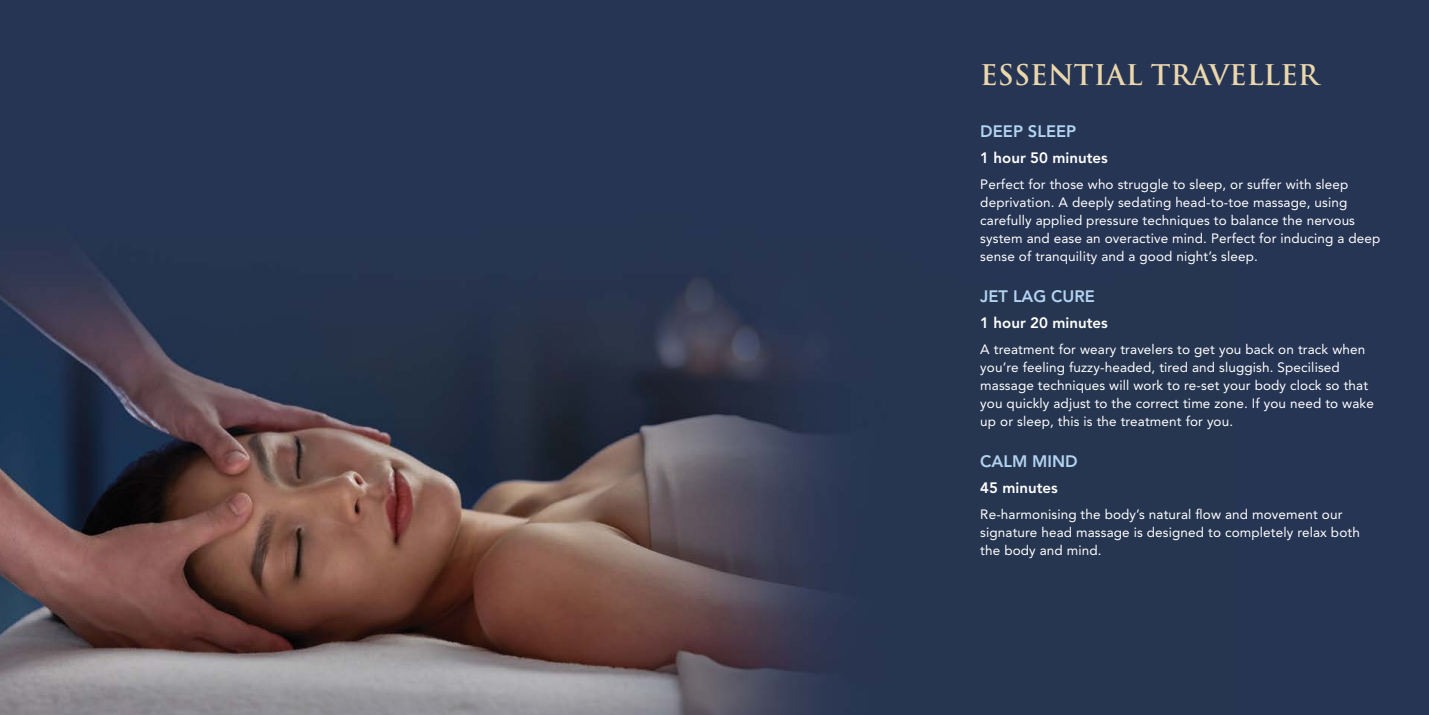
<style>
.page{position:relative;width:1429px;height:715px;background:#fff}
.page>*{position:absolute;margin:0;border:0;box-sizing:border-box;transform-origin:0 0}
.t1{font:700 27.75px "Trajan Pro";color:#ebd7ac}
.t2{font:800 16.5px "Avenir";color:#b2d3f1}
.t3{font:800 15px "Avenir";color:#fff}
.t4{font:13.5px/18px "Avenir";letter-spacing:.01em;color:#fff}
</style>
<div class="page">
<img style="left:0;top:0;width:1429px;height:714px">
<h1 class="t1" style="left:980px;top:57px;width:340px">ESSENTIAL TRAVELLER</h1>
<p class="t2" style="left:980px;top:122px;width:97px">DEEP SLEEP</p>
<p class="t3" style="left:980px;top:148px;width:129px">1 hour 50 minutes</p>
<p class="t4" style="left:980px;top:175px;width:402px">Perfect for those who struggle to sleep, or suffer with sleep deprivation. A deeply sedating head-to-toe massage, using carefully applied pressure techniques to balance the nervous system and ease an overactive mind. Perfect for inducing a deep sense of tranquility and a good night’s sleep.</p>
<p class="t2" style="left:980px;top:287px;width:116px">JET LAG CURE</p>
<p class="t3" style="left:980px;top:313px;width:129px">1 hour 20 minutes</p>
<p class="t4" style="left:980px;top:340px;width:395px">A treatment for weary travelers to get you back on track when you’re feeling fuzzy-headed, tired and sluggish. Specilised massage techniques will work to re-set your body clock so that you quickly adjust to the correct time zone. If you need to wake up or sleep, this is the treatment for you.</p>
<p class="t2" style="left:980px;top:451px;width:99px">CALM MIND</p>
<p class="t3" style="left:980px;top:478px;width:79px">45 minutes</p>
<p class="t4" style="left:980px;top:505px;width:381px">Re-harmonising the body’s natural flow and movement our signature head massage is designed to completely relax both the body and mind.</p>
</div>
